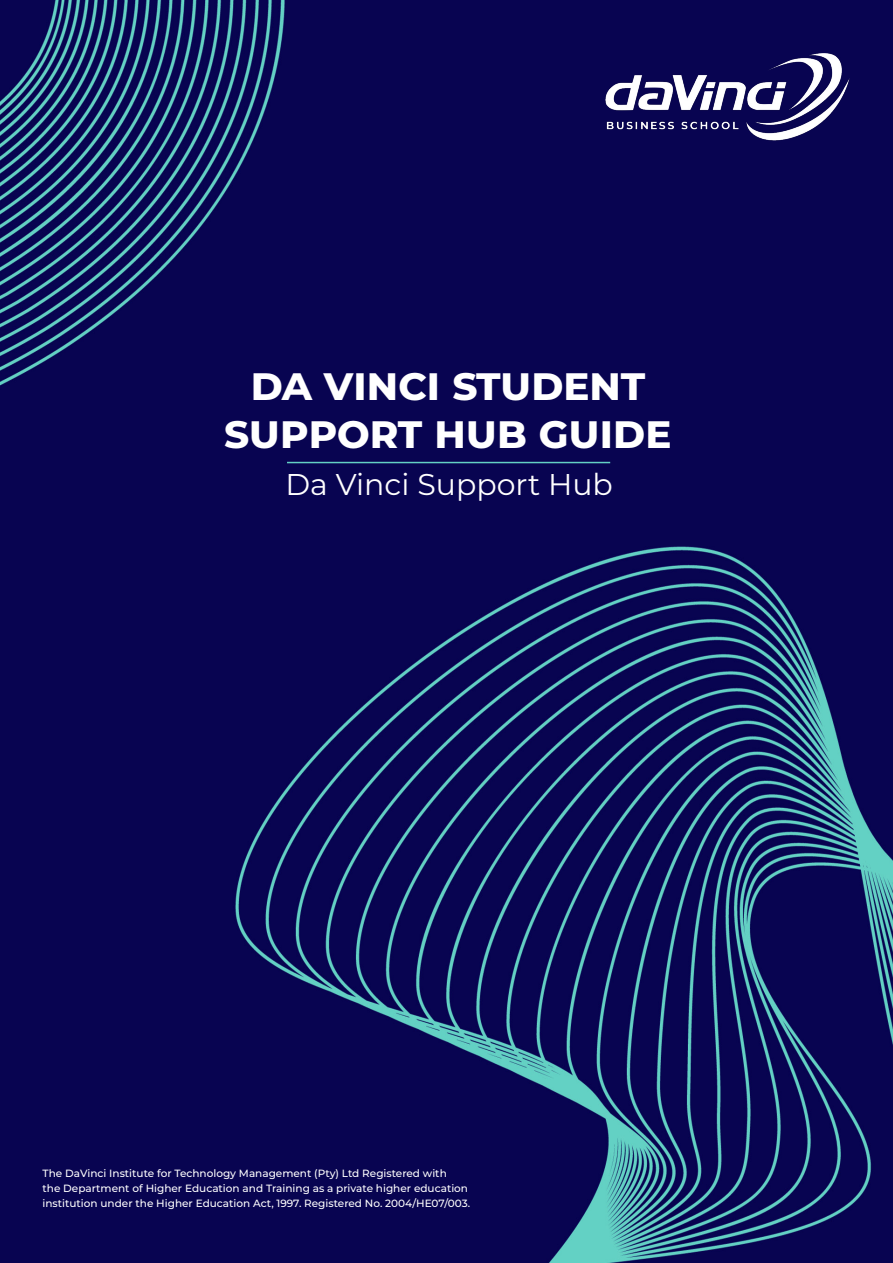
<style>
.page{position:relative;width:893px;height:1263px;background:#fff}
.page>*{position:absolute;margin:0;border:0;box-sizing:border-box;transform-origin:0 0}
.t1{font:700 46.5px/48px "Montserrat";letter-spacing:-.02em;color:#fff;text-align:center}
.t2{font:30px "Montserrat";color:#fff}
.t3{font:500 10.5px/15px "Montserrat";color:#fff}
</style>
<div class="page">
<img style="left:0;top:0;width:893px;height:1263px">
<img style="left:598px;top:47px;width:257px;height:98px">
<hr style="left:287px;top:462px;width:323px;height:1px;background:#64d1c4">
<h1 class="t1" style="left:224px;top:357px;width:449px">DA VINCI STUDENT<br>SUPPORT HUB GUIDE</h1>
<h2 class="t2" style="left:285px;top:464px;width:329px">Da Vinci Support Hub</h2>
<p class="t3" style="left:43px;top:1166px;width:429px">The DaVinci Institute for Technology Management (Pty) Ltd Registered with<br>the Department of Higher Education and Training as a private higher education institution under the Higher Education Act, 1997. Registered No. 2004/HE07/003.</p>
</div>
